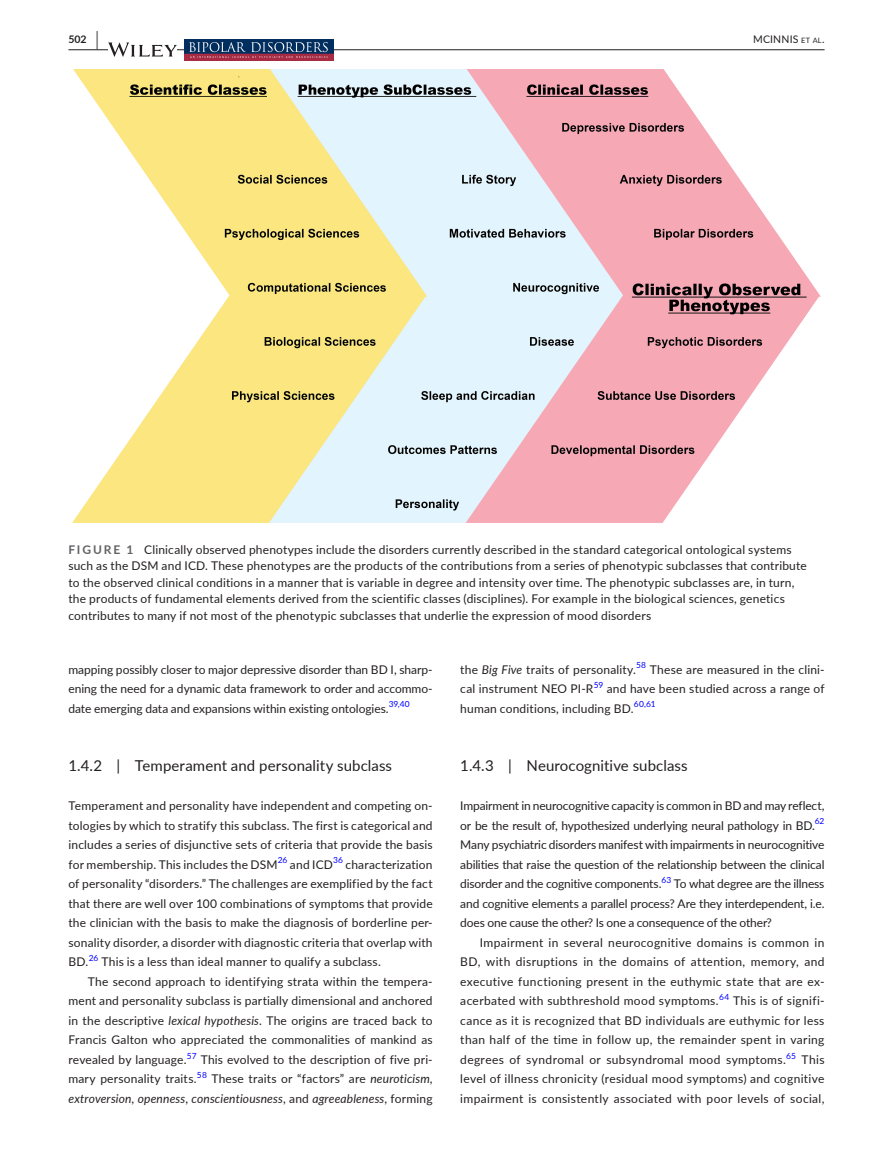
<style>
.page{position:relative;width:893px;height:1174px;background:#fff}
.page>*{position:absolute;margin:0;border:0;box-sizing:border-box;transform-origin:0 0}
.t1{font:15px "Lato";letter-spacing:.005em;color:#231f20}
.t2{font:12px/19.5px "Lato";letter-spacing:.015em;color:#231f20;text-align:justify}
.t3{font:12px/19.5px "Lato";letter-spacing:-.01em;color:#231f20}
.t4{font:italic 12px "Lato";letter-spacing:.015em;color:#231f20}
.t5{font:10.5px "Lato";letter-spacing:.015em;color:#231f20}
.t6{font:700 10.5px "Lato";color:#231f20}
.t7{font:8.4px "Lato";color:#00f}
.s1{font-size:19.5px}
.s2{font-size:7.35px}
.s3{font-weight:700;color:#636366}
.s4{font-style:italic}
.s5{font-style:normal}
</style>
<div class="page">
<hr style="left:68px;top:49px;width:756px;height:1px;background:#231f20">
<svg style="left:108px;top:42px;width:69px;height:15px"></svg>
<img style="left:185px;top:39px;width:148px;height:21px">
<img style="left:73px;top:69px;width:748px;height:453px">
<p class="t6" style="left:68px;top:31px;width:31px">502 <span class="s1">|</span></p>
<p class="t5" style="left:753px;top:31px;width:73px">MCINNIS <span class="s2">et al</span>.</p>
<p class="t2" style="left:68px;top:541px;width:740px;line-height:16.5px;text-align:left"><span class="s3">FIGURE 1</span> Clinically observed phenotypes include the disorders currently described in the standard categorical ontological systems such as the DSM and ICD. These phenotypes are the products of the contributions from a series of phenotypic subclasses that contribute to the observed clinical conditions in a manner that is variable in degree and intensity over time. The phenotypic subclasses are, in turn, the products of fundamental elements derived from the scientific classes (disciplines). For example in the biological sciences, genetics contributes to many if not most of the phenotypic subclasses that underlie the expression of mood disorders</p>
<p class="t2" style="left:68px;top:659px;width:366px">mapping possibly closer to major depressive disorder than BD I, sharp&shy;ening the need for a dynamic data framework to order and accommo&shy;date emerging data and expansions within existing ontologies.</p>
<p class="t7" style="left:389px;top:698px;width:23px">39,40</p>
<p class="t1" style="left:68px;top:755px;width:325px">1.4.2 | Temperament and personality subclass</p>
<p class="t2" style="left:68px;top:795px;width:366px">Temperament and personality have independent and competing on&shy;tologies by which to stratify this subclass. The first is categorical and includes a series of disjunctive sets of criteria that provide the basis for membership. This includes the DSM</p>
<p class="t7" style="left:278px;top:854px;width:11px">26</p>
<p class="t2" style="left:290px;top:854px;width:45px">and ICD</p>
<p class="t7" style="left:333px;top:854px;width:11px">36</p>
<p class="t2" style="left:68px;top:854px;width:366px;text-indent:277px">characterization of personality “disorders.” The challenges are exemplified by the fact that there are well over 100 combinations of symptoms that provide the clinician with the basis to make the diagnosis of borderline per&shy;sonality disorder, a disorder with diagnostic criteria that overlap with BD.</p>
<p class="t7" style="left:89px;top:952px;width:11px">26</p>
<p class="t2" style="left:102px;top:951px;width:281px">This is a less than ideal manner to qualify a subclass.</p>
<p class="t2" style="left:88px;top:971px;width:346px">The second approach to identifying strata within the tempera-</p>
<p class="t2" style="left:68px;top:990px;width:366px">ment and personality subclass is partially dimensional and anchored</p>
<p class="t2" style="left:68px;top:1010px;width:366px">in the descriptive <span class="s4">lexical hypothesis</span>. The origins are traced back to</p>
<p class="t2" style="left:68px;top:1029px;width:366px">Francis Galton who appreciated the commonalities of mankind as</p>
<p class="t2" style="left:68px;top:1049px;width:366px">revealed by language.<sup>57</sup> This evolved to the description of five pri-</p>
<p class="t2" style="left:68px;top:1068px;width:366px">mary personality traits.<sup>58</sup> These traits or “factors” are <span class="s4">neuroticism</span>,</p>
<p class="t4" style="left:68px;top:1090px;width:366px">extroversion<span class="s5">,</span> openness<span class="s5">,</span> conscientiousness<span class="s5">, and</span> agreeableness<span class="s5">, forming</span></p>
<p class="t2" style="left:460px;top:659px;width:177px">the <span class="s4">Big Five</span> traits of personality.</p>
<p class="t7" style="left:636px;top:659px;width:11px">58</p>
<p class="t2" style="left:650px;top:659px;width:176px">These are measured in the clini-</p>
<p class="t2" style="left:460px;top:678px;width:135px">cal instrument NEO PI-R</p>
<p class="t7" style="left:594px;top:679px;width:11px">59</p>
<p class="t2" style="left:460px;top:678px;width:366px;text-indent:147px">and have been studied across a range of human conditions, including BD.</p>
<p class="t7" style="left:634px;top:698px;width:23px">60,61</p>
<p class="t1" style="left:460px;top:755px;width:229px">1.4.3 | Neurocognitive subclass</p>
<p class="t3" style="left:460px;top:795px;width:366px">Impairment in neurocognitive capacity is common in BD and may reflect, or be the result of, hypothesized underlying neural pathology in BD.</p>
<p class="t7" style="left:815px;top:815px;width:11px">62</p>
<p class="t2" style="left:460px;top:834px;width:366px">Many psychiatric disorders manifest with impairments in neurocognitive abilities that raise the question of the relationship between the clinical disorder and the cognitive components.</p>
<p class="t7" style="left:661px;top:874px;width:11px">63</p>
<p class="t2" style="left:460px;top:873px;width:366px;text-indent:213px">To what degree are the illness and cognitive elements a parallel process? Are they interdependent, i.e. does one cause the other? Is one a consequence of the other?</p>
<p class="t2" style="left:460px;top:932px;width:366px;text-indent:20px">Impairment in several neurocognitive domains is common in BD, with disruptions in the domains of attention, memory, and executive functioning present in the euthymic state that are ex&shy;acerbated with subthreshold mood symptoms.<sup>64</sup> This is of signifi&shy;cance as it is recognized that BD individuals are euthymic for less than half of the time in follow up, the remainder spent in varing degrees of syndromal or subsyndromal mood symptoms.<sup>65</sup> This level of illness chronicity (residual mood symptoms) and cognitive impairment is consistently associated with poor levels of social,</p>
</div>
